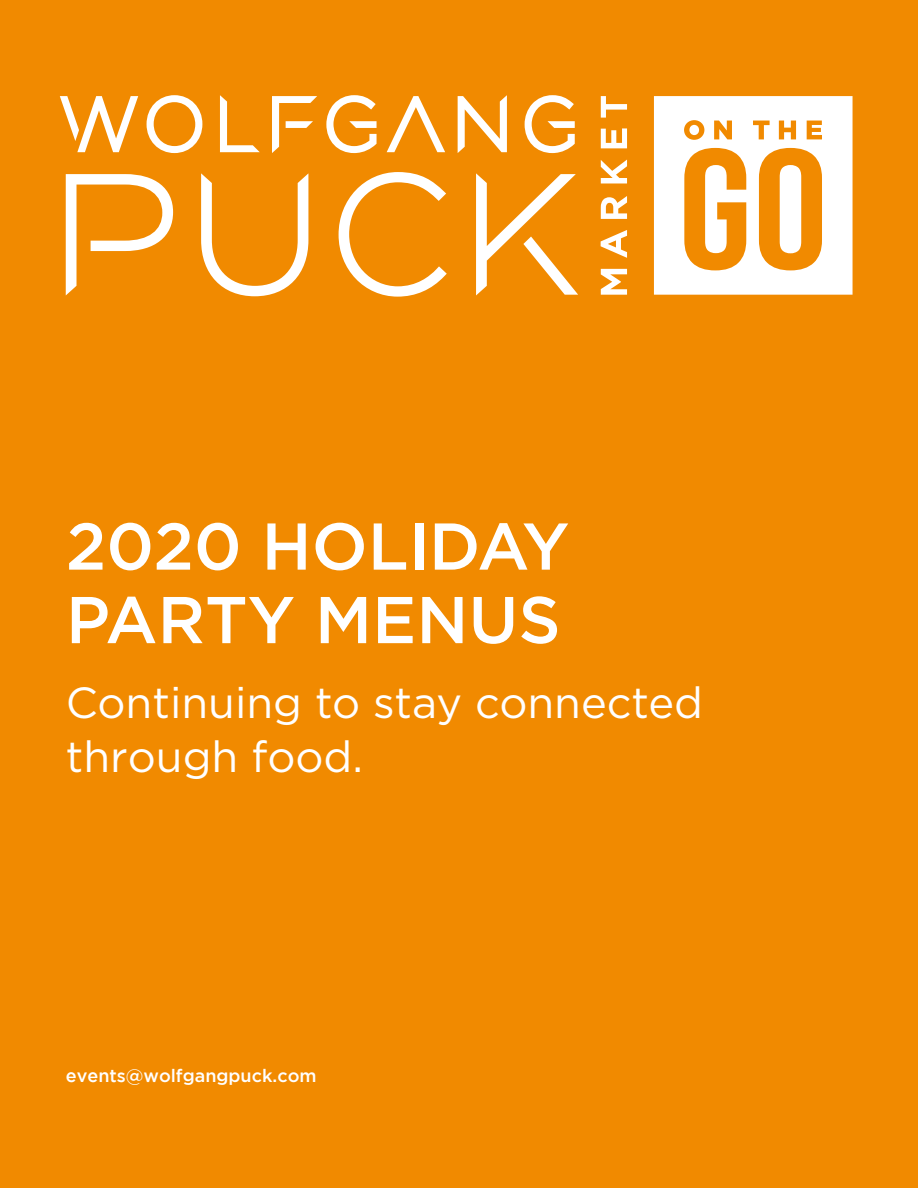
<style>
.page{position:relative;width:918px;height:1188px;background:#f18a00}
.page>*{position:absolute;margin:0;border:0;box-sizing:border-box;transform-origin:0 0}
.t1{font:500 66px/73.5px "Gotham HTF";color:#fff}
.t2{font:43.5px/54px "Gotham HTF";color:#fff}
.t3{font:500 18px "Gotham HTF";color:#fff}
.s1{font-family:"Gotham"}
</style>
<div class="page">
<svg style="left:654px;top:96px;width:199px;height:199px"></svg>
<svg style="left:601px;top:269px;width:26px;height:26px"></svg>
<svg style="left:601px;top:230px;width:26px;height:28px"></svg>
<svg style="left:601px;top:196px;width:26px;height:23px"></svg>
<svg style="left:601px;top:160px;width:26px;height:23px"></svg>
<svg style="left:601px;top:128px;width:26px;height:20px"></svg>
<svg style="left:601px;top:96px;width:26px;height:22px"></svg>
<svg style="left:66px;top:174px;width:107px;height:121px"></svg>
<svg style="left:339px;top:172px;width:108px;height:125px"></svg>
<svg style="left:201px;top:173px;width:107px;height:123px"></svg>
<svg style="left:476px;top:173px;width:102px;height:122px"></svg>
<svg style="left:220px;top:95px;width:40px;height:57px"></svg>
<svg style="left:272px;top:96px;width:45px;height:57px"></svg>
<svg style="left:387px;top:96px;width:58px;height:56px"></svg>
<svg style="left:458px;top:95px;width:49px;height:58px"></svg>
<svg style="left:326px;top:95px;width:51px;height:58px"></svg>
<svg style="left:525px;top:95px;width:50px;height:58px"></svg>
<svg style="left:60px;top:96px;width:78px;height:56px"></svg>
<svg style="left:147px;top:95px;width:55px;height:58px"></svg>
<h1 class="t1" style="left:66px;top:508px;width:505px">2020 HOLIDAY<br>PARTY MENUS</h1>
<p class="t2" style="left:66px;top:675px;width:639px">Continuing to stay connected through food.</p>
<p class="t3" style="left:66px;top:1065px;width:252px"><span class="s1">events</span>@wolfgangpuck.com</p>
</div>
